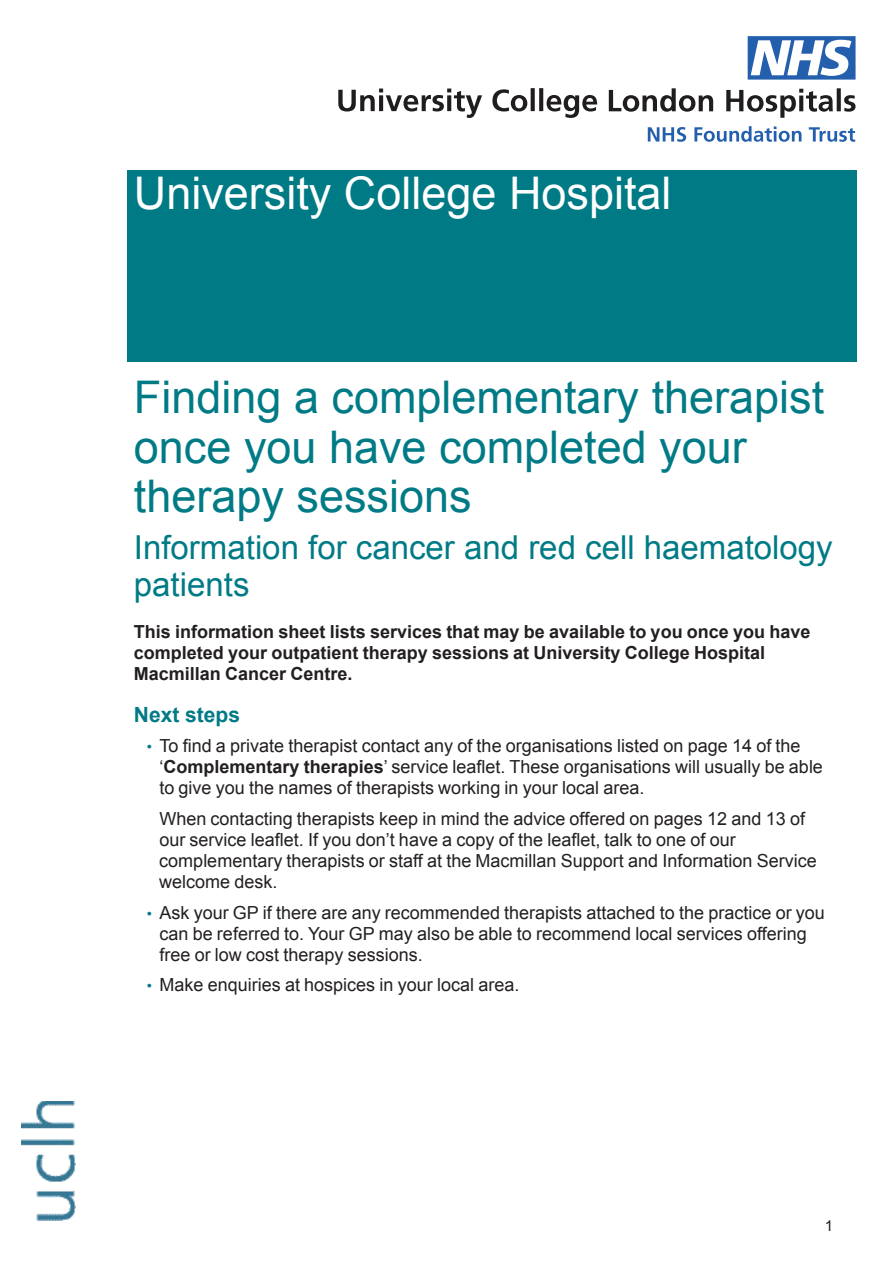
<style>
.page{position:relative;width:893px;height:1263px;background:#fff}
.page>*{position:absolute;margin:0;border:0;box-sizing:border-box;transform-origin:0 0}
.t1{font:45px/49.5px "Arial";color:#007b85}
.t2{font:45px "Arial";color:#fff}
.t3{font:33px/37.5px "Arial";color:#007b85}
.t4{font:700 21px "Arial";color:#007b85}
.t5{font:18px/21px "Arial";color:#231f20}
.t6{font:700 18px/21px "Arial";color:#231f20}
.t7{font:15px "Arial";color:#231f20}
.s1{font-size:15px;color:#007b85}
.s2{font-weight:700}
</style>
<div class="page">
<div style="left:128px;top:170px;width:729px;height:191px;background:#007b85"></div>
<img style="left:21px;top:1101px;width:55px;height:119px">
<svg style="left:648px;top:126px;width:207px;height:16px"></svg>
<svg style="left:609px;top:88px;width:246px;height:30px"></svg>
<svg style="left:338px;top:88px;width:259px;height:30px"></svg>
<svg style="left:748px;top:36px;width:107px;height:44px"></svg>
<h1 class="t2" style="left:134px;top:164px;width:539px">University College Hospital</h1>
<h1 class="t1" style="left:134px;top:373px;width:692px">Finding a complementary therapist once you have completed your therapy sessions</h1>
<h2 class="t3" style="left:134px;top:529px;width:700px">Information for cancer and red cell haematology patients</h2>
<p class="t6" style="left:134px;top:622px;width:678px">This information sheet lists services that may be available to you once you have completed your outpatient therapy sessions at University College Hospital<br>Macmillan Cancer Centre.</p>
<p class="t4" style="left:134px;top:701px;width:108px">Next steps</p>
<p class="t5" style="left:159px;top:735px;width:665px;text-indent:-13px"><span class="s1">•</span> To find a private therapist contact any of the organisations listed on page 14 of the ‘<span class="s2">Complementary therapies</span>’ service leaflet. These organisations will usually be able to give you the names of therapists working in your local area.</p>
<p class="t5" style="left:159px;top:808px;width:659px">When contacting therapists keep in mind the advice offered on pages 12 and 13 of our service leaflet. If you don’t have a copy of the leaflet, talk to one of our complementary therapists or staff at the Macmillan Support and Information Service welcome desk.</p>
<p class="t5" style="left:159px;top:902px;width:667px;text-indent:-13px"><span class="s1">•</span> Ask your GP if there are any recommended therapists attached to the practice or you can be referred to. Your GP may also be able to recommend local services offering free or low cost therapy sessions.</p>
<p class="t5" style="left:147px;top:975px;width:374px"><span class="s1">•</span> Make enquiries at hospices in your local area.</p>
<p class="t7" style="left:825px;top:1216px;width:10px">1</p>
</div>
